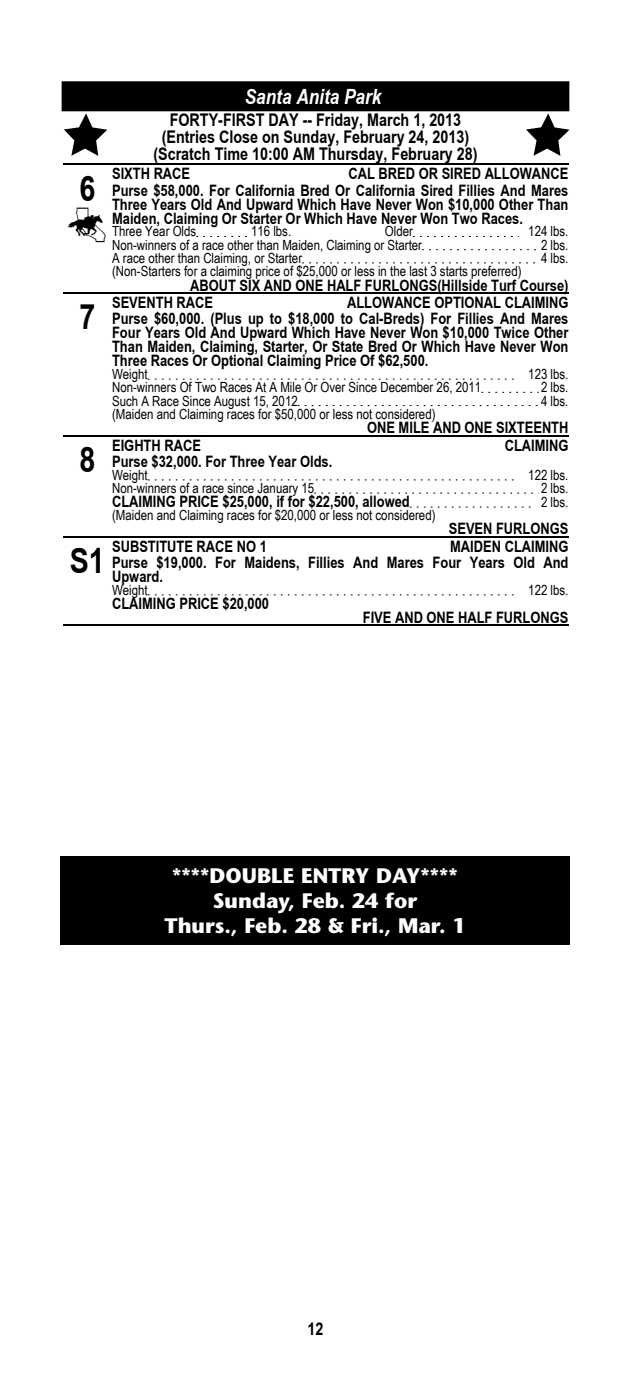
<style>
.page{position:relative;width:630px;height:1386px;background:#fff}
.page>*{position:absolute;margin:0;border:0;box-sizing:border-box;transform-origin:0 0}
.t1{font:700 35px "Arial Narrow";color:#000}
.t2{font:35px "Northern Dancer Narrow 2";color:#000}
.t3{font:700 21px/25.2px "Stone Sans Std";color:#fff;text-align:center}
.t4{font:italic 700 21px "Arial Narrow";color:#fff}
.t5{font:700 17.5px/17.5px "Arial Narrow";color:#000;text-align:center}
.t6{font:700 15.75px/16.3px "Arial Narrow";color:#000;text-align:right}
.t7{font:14px "Arial Narrow";color:#000}
</style>
<div class="page">
<div style="left:63px;top:82px;width:505px;height:28px;background:#000"></div>
<div style="left:62px;top:81px;width:507px;height:30px;border:2px solid #000"></div>
<hr style="left:63px;top:163px;width:505px;height:2px;background:#000">
<hr style="left:63px;top:292px;width:505px;height:2px;background:#000">
<svg style="left:196px;top:236px;width:51px;height:1px"></svg>
<svg style="left:413px;top:236px;width:106px;height:1px"></svg>
<svg style="left:422px;top:249px;width:114px;height:1px"></svg>
<svg style="left:302px;top:263px;width:233px;height:1px"></svg>
<hr style="left:63px;top:435px;width:505px;height:2px;background:#000">
<svg style="left:148px;top:379px;width:366px;height:1px"></svg>
<svg style="left:481px;top:392px;width:58px;height:1px"></svg>
<svg style="left:298px;top:405px;width:240px;height:1px"></svg>
<hr style="left:63px;top:536px;width:505px;height:2px;background:#000">
<svg style="left:148px;top:480px;width:366px;height:1px"></svg>
<svg style="left:314px;top:493px;width:225px;height:1px"></svg>
<svg style="left:410px;top:507px;width:121px;height:1px"></svg>
<hr style="left:63px;top:625px;width:505px;height:1px;background:#000">
<svg style="left:148px;top:595px;width:366px;height:1px"></svg>
<svg style="left:64px;top:113px;width:43px;height:43px"></svg>
<svg style="left:526px;top:113px;width:44px;height:43px"></svg>
<div style="left:60px;top:856px;width:510px;height:88px;background:#000"></div>
<h2 class="t4" style="left:245px;top:81px;width:138px">Santa Anita Park</h2>
<p class="t5" style="left:153px;top:110px;width:326px">FORTY-FIRST DAY -- Friday, March 1, 2013 (Entries Close on Sunday, February 24, 2013) (Scratch Time 10:00 AM Thursday, February 28)</p>
<p class="t6" style="left:112px;top:165px;width:458px">CAL BRED OR SIRED ALLOWANCE<br>Purse $58,000. For California Bred Or California Sired Fillies And Mares</p>
<p class="t6" style="left:112px;top:196px;width:458px;line-height:14px;text-align:left">Three Years Old And Upward Which Have Never Won $10,000 Other Than<br>Maiden, Claiming Or Starter Or Which Have Never Won Two Races.</p>
<p class="t7" style="left:112px;top:221px;width:86px">Three Year Olds</p>
<p class="t7" style="left:251px;top:221px;width:42px">116 lbs.</p>
<p class="t7" style="left:385px;top:221px;width:30px">Older</p>
<p class="t7" style="left:528px;top:221px;width:42px">124 lbs.</p>
<p class="t7" style="left:112px;top:234px;width:311px">Non-winners of a race other than Maiden, Claiming or Starter</p>
<p class="t7" style="left:541px;top:234px;width:29px">2 lbs.</p>
<p class="t7" style="left:112px;top:248px;width:192px">A race other than Claiming, or Starter</p>
<p class="t7" style="left:541px;top:248px;width:29px">4 lbs.</p>
<p class="t7" style="left:112px;top:261px;width:411px">(Non-Starters for a claiming price of $25,000 or less in the last 3 starts preferred)</p>
<p class="t6" style="left:190px;top:276px;width:380px">ABOUT SIX AND ONE HALF FURLONGS(Hillside Turf Course)</p>
<p class="t6" style="left:112px;top:165px;width:80px">SIXTH RACE</p>
<h1 class="t1" style="left:79px;top:162px;width:17px">6</h1>
<h1 class="t2" style="left:67px;top:204px;width:41px">À</h1>
<h1 class="t1" style="left:79px;top:291px;width:17px">7</h1>
<h1 class="t1" style="left:79px;top:433px;width:17px">8</h1>
<h1 class="t1" style="left:70px;top:534px;width:37px">S1</h1>
<p class="t6" style="left:112px;top:294px;width:458px">ALLOWANCE OPTIONAL CLAIMING<br>Purse $60,000. (Plus up to $18,000 to Cal-Breds) For Fillies And Mares</p>
<p class="t6" style="left:112px;top:325px;width:458px;line-height:14px;text-align:justify">Four Years Old And Upward Which Have Never Won $10,000 Twice Other Than Maiden, Claiming, Starter, Or State Bred Or Which Have Never Won Three Races Or Optional Claiming Price Of $62,500.</p>
<p class="t7" style="left:112px;top:364px;width:37px">Weight</p>
<p class="t7" style="left:528px;top:364px;width:42px">123 lbs.</p>
<p class="t7" style="left:112px;top:377px;width:371px">Non-winners Of Two Races At A Mile Or Over Since December 26, 2011</p>
<p class="t7" style="left:541px;top:377px;width:29px">2 lbs.</p>
<p class="t7" style="left:112px;top:390px;width:187px">Such A Race Since August 15, 2012</p>
<p class="t7" style="left:541px;top:390px;width:29px">4 lbs.</p>
<p class="t7" style="left:112px;top:404px;width:325px">(Maiden and Claiming races for $50,000 or less not considered)</p>
<p class="t6" style="left:367px;top:419px;width:203px">ONE MILE AND ONE SIXTEENTH</p>
<p class="t6" style="left:112px;top:294px;width:103px">SEVENTH RACE</p>
<p class="t6" style="left:112px;top:436px;width:90px">EIGHTH RACE</p>
<p class="t6" style="left:505px;top:436px;width:65px">CLAIMING</p>
<p class="t6" style="left:112px;top:453px;width:222px">Purse $32,000. For Three Year Olds.</p>
<p class="t7" style="left:112px;top:465px;width:37px">Weight</p>
<p class="t7" style="left:528px;top:465px;width:42px">122 lbs.</p>
<p class="t7" style="left:112px;top:478px;width:204px">Non-winners of a race since January 15</p>
<p class="t7" style="left:541px;top:478px;width:29px">2 lbs.</p>
<p class="t6" style="left:112px;top:493px;width:299px">CLAIMING PRICE $25,000, if for $22,500, allowed</p>
<p class="t7" style="left:541px;top:491px;width:29px">2 lbs.</p>
<p class="t7" style="left:112px;top:505px;width:325px">(Maiden and Claiming races for $20,000 or less not considered)</p>
<p class="t6" style="left:449px;top:520px;width:121px">SEVEN FURLONGS</p>
<p class="t6" style="left:112px;top:537px;width:458px">MAIDEN CLAIMING<br>Purse $19,000. For Maidens, Fillies And Mares Four Years Old And</p>
<p class="t6" style="left:112px;top:567px;width:52px">Upward.</p>
<p class="t7" style="left:112px;top:580px;width:37px">Weight</p>
<p class="t7" style="left:528px;top:580px;width:42px">122 lbs.</p>
<p class="t6" style="left:112px;top:594px;width:159px">CLAIMING PRICE $20,000</p>
<p class="t6" style="left:363px;top:608px;width:207px">FIVE AND ONE HALF FURLONGS</p>
<p class="t6" style="left:112px;top:537px;width:156px">SUBSTITUTE RACE NO 1</p>
<h2 class="t3" style="left:164px;top:863px;width:303px">****DOUBLE ENTRY DAY****<br>Sunday, Feb. 24 for<br>Thurs., Feb. 28 &amp; Fri., Mar. 1</h2>
<p class="t5" style="left:308px;top:1320px;width:17px">12</p>
</div>
